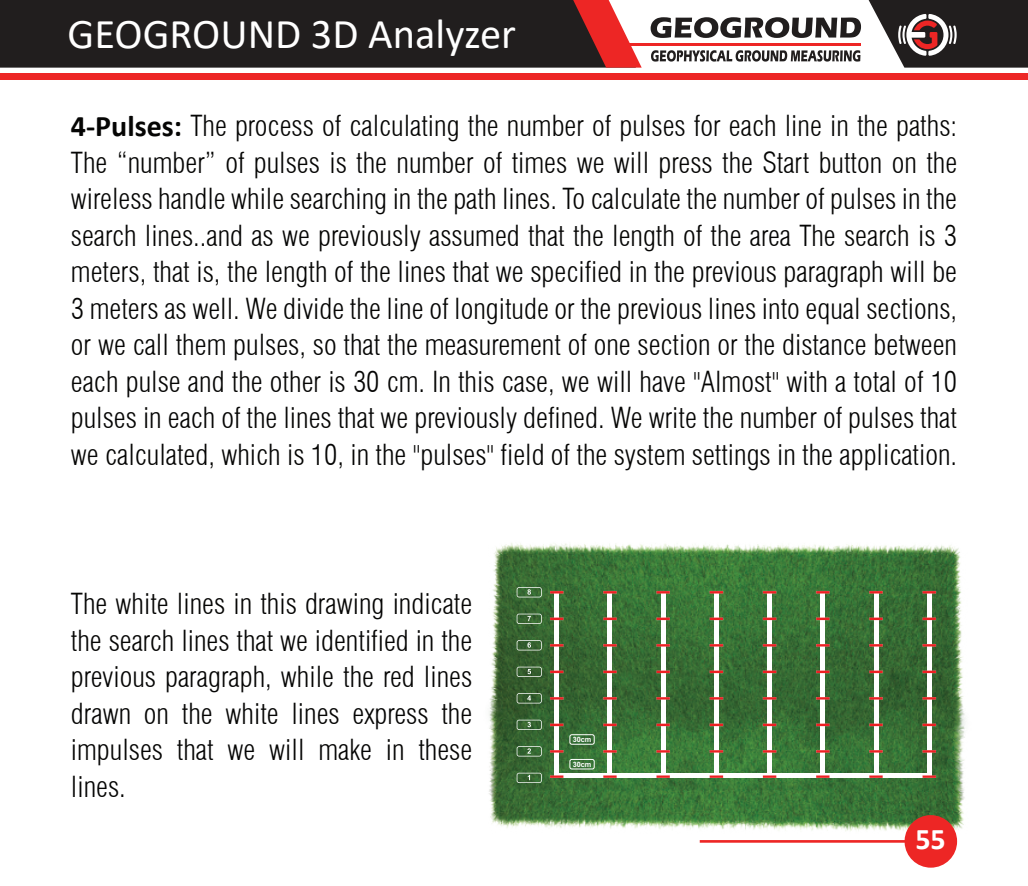
<style>
.page{position:relative;width:1028px;height:886px;background:#fff}
.page>*{position:absolute;margin:0;border:0;box-sizing:border-box;transform-origin:0 0}
.t1{font:42.5px "Calibri";color:#fff}
.t2{font:700 30px "Calibri";color:#fff}
.t3{font:300 condensed 28.25px/36.5px "Swiss 721 BT";color:#050504;text-align:justify}
.t4{font:700 7.25px "Arial";color:#fff}
.s1{font-family:"Calibri";font-weight:700;font-stretch:normal;font-size:30px}
</style>
<div class="page">
<img style="left:489px;top:543px;width:476px;height:300px">
<div style="left:607px;top:592px;width:5px;height:186px;background:#fff"></div>
<div style="left:660px;top:592px;width:5px;height:186px;background:#fff"></div>
<div style="left:714px;top:592px;width:5px;height:186px;background:#fff"></div>
<div style="left:767px;top:592px;width:5px;height:186px;background:#fff"></div>
<div style="left:820px;top:592px;width:5px;height:186px;background:#fff"></div>
<div style="left:873px;top:592px;width:5px;height:186px;background:#fff"></div>
<div style="left:926px;top:592px;width:5px;height:186px;background:#fff"></div>
<div style="left:554px;top:592px;width:5px;height:186px;background:#fff"></div>
<svg style="left:516px;top:614px;width:25px;height:10px"></svg>
<svg style="left:516px;top:746px;width:25px;height:10px"></svg>
<svg style="left:516px;top:720px;width:25px;height:10px"></svg>
<svg style="left:516px;top:693px;width:25px;height:10px"></svg>
<svg style="left:516px;top:667px;width:25px;height:10px"></svg>
<svg style="left:516px;top:773px;width:25px;height:10px"></svg>
<svg style="left:516px;top:587px;width:25px;height:10px"></svg>
<svg style="left:516px;top:640px;width:25px;height:10px"></svg>
<div style="left:569px;top:759px;width:25px;height:10px;border:1px solid #fff;border-radius:2px"></div>
<div style="left:569px;top:734px;width:25px;height:10px;border:1px solid #fff;border-radius:2px"></div>
<div style="left:554px;top:773px;width:377px;height:5px;background:#fff"></div>
<svg style="left:550px;top:591px;width:13px;height:3px"></svg>
<svg style="left:603px;top:591px;width:14px;height:3px"></svg>
<svg style="left:656px;top:591px;width:14px;height:3px"></svg>
<svg style="left:709px;top:591px;width:14px;height:3px"></svg>
<svg style="left:762px;top:591px;width:14px;height:3px"></svg>
<svg style="left:816px;top:591px;width:13px;height:3px"></svg>
<svg style="left:869px;top:591px;width:13px;height:3px"></svg>
<svg style="left:922px;top:591px;width:14px;height:3px"></svg>
<svg style="left:550px;top:617px;width:13px;height:3px"></svg>
<svg style="left:603px;top:617px;width:14px;height:3px"></svg>
<svg style="left:656px;top:617px;width:14px;height:3px"></svg>
<svg style="left:709px;top:617px;width:14px;height:3px"></svg>
<svg style="left:762px;top:617px;width:14px;height:3px"></svg>
<svg style="left:816px;top:617px;width:13px;height:3px"></svg>
<svg style="left:869px;top:617px;width:13px;height:3px"></svg>
<svg style="left:922px;top:617px;width:14px;height:3px"></svg>
<svg style="left:550px;top:644px;width:13px;height:3px"></svg>
<svg style="left:603px;top:644px;width:14px;height:3px"></svg>
<svg style="left:656px;top:644px;width:14px;height:3px"></svg>
<svg style="left:709px;top:644px;width:14px;height:3px"></svg>
<svg style="left:762px;top:644px;width:14px;height:3px"></svg>
<svg style="left:816px;top:644px;width:13px;height:3px"></svg>
<svg style="left:869px;top:644px;width:13px;height:3px"></svg>
<svg style="left:922px;top:644px;width:14px;height:3px"></svg>
<svg style="left:550px;top:670px;width:13px;height:3px"></svg>
<svg style="left:603px;top:670px;width:14px;height:3px"></svg>
<svg style="left:656px;top:670px;width:14px;height:3px"></svg>
<svg style="left:709px;top:670px;width:14px;height:3px"></svg>
<svg style="left:762px;top:670px;width:14px;height:3px"></svg>
<svg style="left:816px;top:670px;width:13px;height:3px"></svg>
<svg style="left:869px;top:670px;width:13px;height:3px"></svg>
<svg style="left:922px;top:670px;width:14px;height:3px"></svg>
<svg style="left:550px;top:697px;width:13px;height:3px"></svg>
<svg style="left:603px;top:697px;width:14px;height:3px"></svg>
<svg style="left:656px;top:697px;width:14px;height:3px"></svg>
<svg style="left:709px;top:697px;width:14px;height:3px"></svg>
<svg style="left:762px;top:697px;width:14px;height:3px"></svg>
<svg style="left:816px;top:697px;width:13px;height:3px"></svg>
<svg style="left:869px;top:697px;width:13px;height:3px"></svg>
<svg style="left:922px;top:697px;width:14px;height:3px"></svg>
<svg style="left:550px;top:723px;width:13px;height:3px"></svg>
<svg style="left:603px;top:723px;width:14px;height:3px"></svg>
<svg style="left:656px;top:723px;width:14px;height:3px"></svg>
<svg style="left:709px;top:723px;width:14px;height:3px"></svg>
<svg style="left:762px;top:723px;width:14px;height:3px"></svg>
<svg style="left:816px;top:723px;width:13px;height:3px"></svg>
<svg style="left:869px;top:723px;width:13px;height:3px"></svg>
<svg style="left:922px;top:723px;width:14px;height:3px"></svg>
<svg style="left:550px;top:750px;width:13px;height:3px"></svg>
<svg style="left:603px;top:750px;width:14px;height:3px"></svg>
<svg style="left:656px;top:750px;width:14px;height:3px"></svg>
<svg style="left:709px;top:750px;width:14px;height:3px"></svg>
<svg style="left:762px;top:750px;width:14px;height:3px"></svg>
<svg style="left:816px;top:750px;width:13px;height:3px"></svg>
<svg style="left:869px;top:750px;width:13px;height:3px"></svg>
<svg style="left:922px;top:750px;width:14px;height:3px"></svg>
<svg style="left:550px;top:775px;width:13px;height:3px"></svg>
<svg style="left:603px;top:775px;width:14px;height:3px"></svg>
<svg style="left:656px;top:775px;width:14px;height:3px"></svg>
<svg style="left:709px;top:775px;width:14px;height:3px"></svg>
<svg style="left:762px;top:775px;width:14px;height:3px"></svg>
<svg style="left:816px;top:775px;width:13px;height:3px"></svg>
<svg style="left:869px;top:775px;width:13px;height:3px"></svg>
<svg style="left:922px;top:775px;width:14px;height:3px"></svg>
<div style="left:904px;top:815px;width:53px;height:53px;background:#ed2625;border-radius:26px"></div>
<div style="left:0;top:73px;width:1028px;height:7px;background:#ed2625"></div>
<div style="left:0;top:0;width:573px;height:68px;background:#211e1e"></div>
<svg style="left:573px;top:0;width:68px;height:68px"></svg>
<svg style="left:868px;top:0;width:160px;height:68px"></svg>
<svg style="left:650px;top:17px;width:211px;height:21px"></svg>
<svg style="left:651px;top:50px;width:209px;height:12px"></svg>
<hr style="left:623px;top:43px;width:237px;height:2px;background:#ed2625">
<h1 class="t1" style="left:68px;top:19px;width:450px">GEOGROUND 3D Analyzer</h1>
<p class="t3" style="left:71px;top:110px;width:887px"><span class="s1">4-Pulses:</span> The process of calculating the number of pulses for each line in the paths:<br>The ìnumberî of pulses is the number of times we will press the Start button on the wireless handle while searching in the path lines. To calculate the number of pulses in the search lines..and as we previously assumed that the length of the area The search is 3 meters, that is, the length of the lines that we specified in the previous paragraph will be 3 meters as well. We divide the line of longitude or the previous lines into equal sections, or we call them pulses, so that the measurement of one section or the distance between each pulse and the other is 30 cm. In this case, we will have "Almost" with a total of 10 pulses in each of the lines that we previously defined. We write the number of pulses that we calculated, which is 10, in the "pulses" field of the system settings in the application.</p>
<p class="t3" style="left:71px;top:588px;width:403px">The white lines in this drawing indicate the search lines that we identified in the previous paragraph, while the red lines drawn on the white lines express the impulses that we will make in these lines.</p>
<p class="t4" style="left:572px;top:735px;width:20px">30cm</p>
<p class="t4" style="left:572px;top:760px;width:20px">30cm</p>
<p class="t2" style="left:915px;top:828px;width:32px">55</p>
</div>
